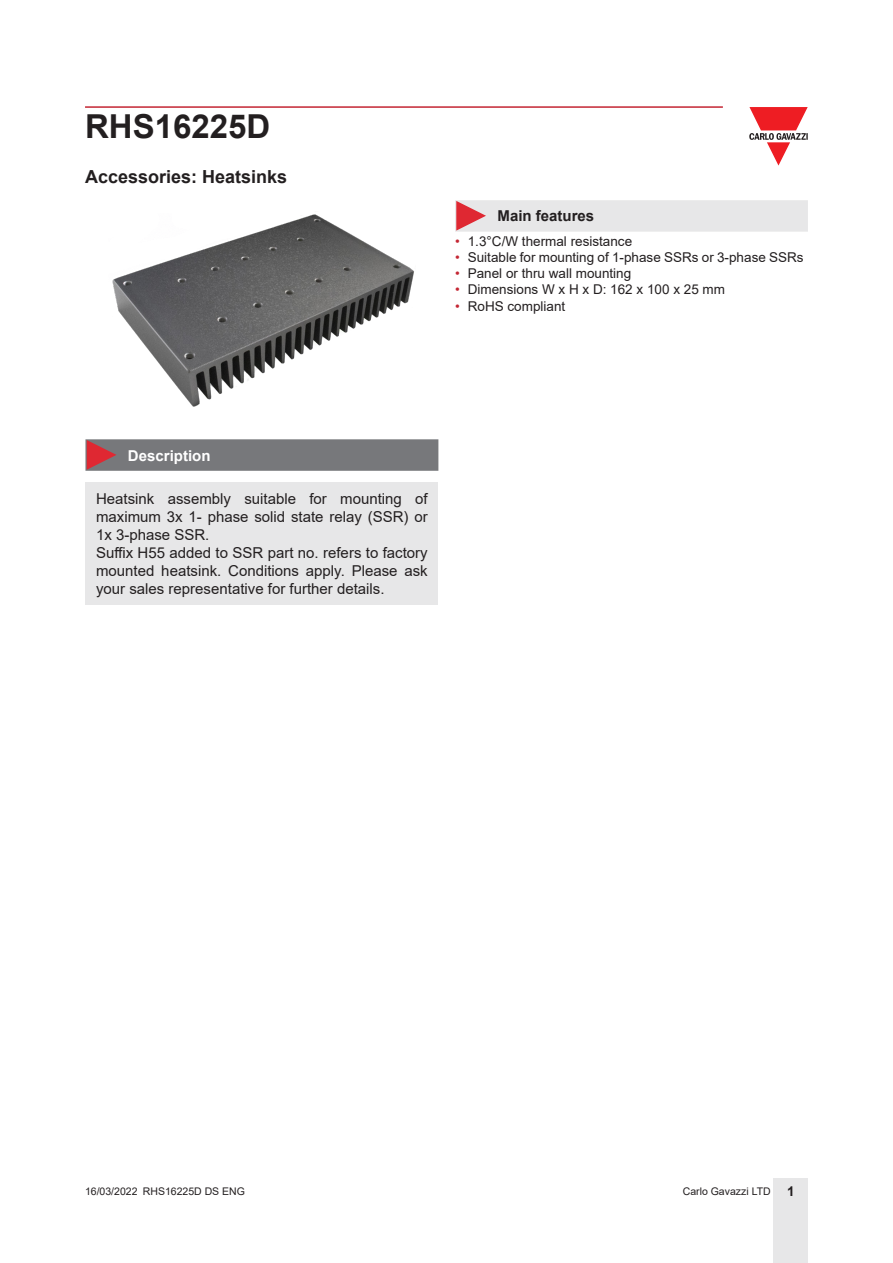
<style>
.page{position:relative;width:893px;height:1263px;background:#fff}
.page>*{position:absolute;margin:0;border:0;box-sizing:border-box;transform-origin:0 0}
.t1{font:700 33px "Arial";color:#231f20}
.Titolo02{font:700 18px "Arial";color:#231f20}
.Testo{font:15px/18px "Arial";color:#231f20;text-align:justify}
.Titolo03{font:700 15px "Arial";color:#231f20}
.Titolo04{font:700 15px "Arial";color:#fff}
.t2{font:13.5px "Arial";color:#231f20}
.t3{font:10.5px "Arial";color:#231f20}
.s1{color:#c42633}
.s2{font-weight:700;font-size:13.5px}
</style>
<div class="page">
<hr style="left:85px;top:106px;width:638px;height:2px;background:#c42633">
<div style="left:774px;top:1178px;width:34px;height:85px;background:#e7e7e8"></div>
<svg style="left:749px;top:107px;width:59px;height:59px"></svg>
<div style="left:85px;top:482px;width:353px;height:123px;background:#e7e7e8"></div>
<img style="left:112px;top:214px;width:302px;height:193px">
<svg style="left:85px;top:439px;width:353px;height:32px;background:#7d777a"></svg>
<div style="left:455px;top:200px;width:353px;height:32px;background:#e7e7e8"></div>
<h1 class="t1" style="left:85px;top:103px;width:187px">RHS16225D</h1>
<p class="Titolo02" style="left:85px;top:164px;width:204px">Accessories: Heatsinks</p>
<p class="Titolo03" style="left:497px;top:206px;width:98px">Main features</p>
<p class="t2" style="left:455px;top:232px;width:179px"><span class="s1">•</span> 1.3°C/W thermal resistance</p>
<p class="t2" style="left:455px;top:248px;width:350px"><span class="s1">•</span> Suitable for mounting of 1-phase SSRs or 3-phase SSRs</p>
<p class="t2" style="left:455px;top:264px;width:178px"><span class="s1">•</span> Panel or thru wall mounting</p>
<p class="t2" style="left:455px;top:280px;width:272px"><span class="s1">•</span> Dimensions W x H x D: 162 x 100 x 25 mm</p>
<p class="t2" style="left:455px;top:296px;width:112px"><span class="s1">•</span> RoHS compliant</p>
<p class="Titolo04" style="left:128px;top:445px;width:84px">Description</p>
<p class="Testo" style="left:96px;top:490px;width:333px">Heatsink assembly suitable for mounting of maximum 3x 1- phase solid state relay (SSR) or 1x 3-phase SSR.</p>
<p class="Testo" style="left:96px;top:544px;width:333px">Suffix H55 added to SSR part no. refers to factory mounted heatsink. Conditions apply. Please ask your sales representative for further details.</p>
<p class="t3" style="left:85px;top:1183px;width:161px">16/03/2022 RHS16225D DS ENG</p>
<p class="t3" style="left:683px;top:1183px;width:113px">Carlo Gavazzi LTD <span class="s2">1</span></p>
</div>
